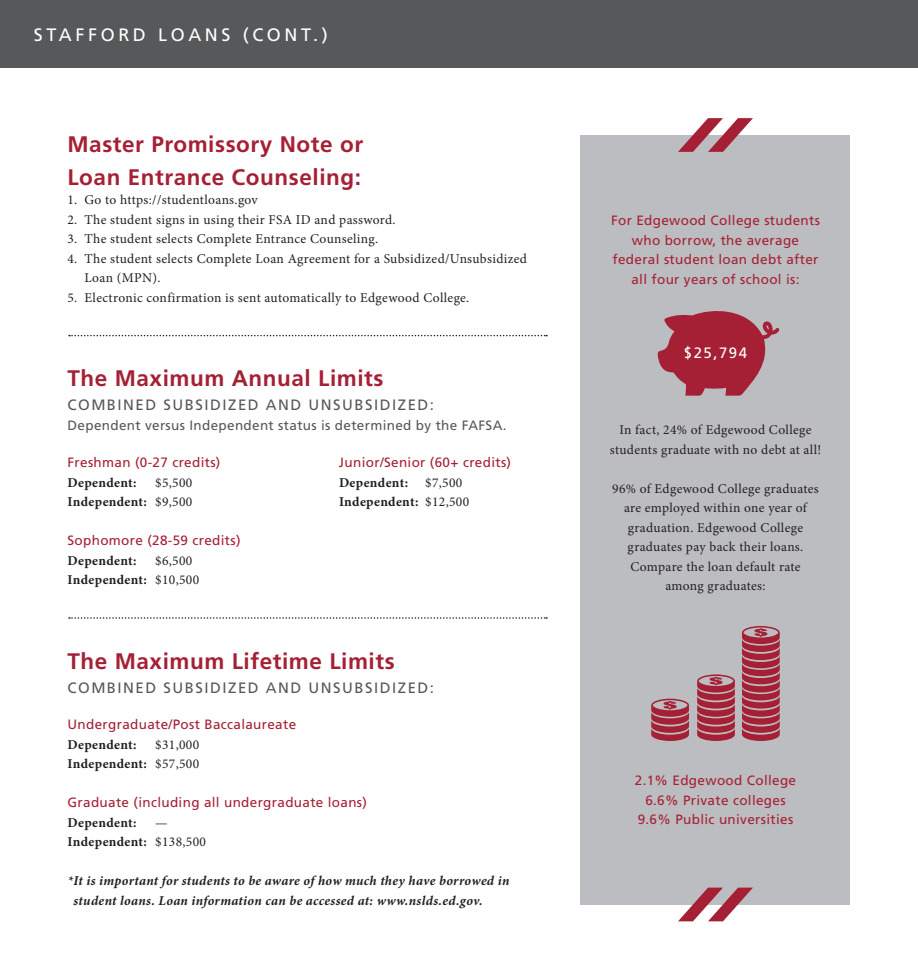
<style>
.page{position:relative;width:918px;height:972px;background:#fff}
.page>*{position:absolute;margin:0;border:0;box-sizing:border-box;transform-origin:0 0}
.t1{font:700 22.5px/33px "Frutiger LT Std";letter-spacing:.025em;color:#a62035}
.t2{font:18px "Frutiger LT Std";letter-spacing:.2em;color:#fff}
.t3{font:15px "Frutiger LT Std";letter-spacing:.1em;color:#57585a}
.t4{font:15px "Frutiger LT Std";color:#fff}
.t5{font:13.5px/19.5px "Minion Pro";letter-spacing:.025em;color:#231f20;text-align:center}
.t6{font:13.5px/19.5px "Frutiger LT Std";letter-spacing:.025em;color:#a62035;text-align:center}
.t7{font:700 13.5px "Minion Pro";letter-spacing:.025em;color:#231f20}
.t8{font:italic 700 13.5px/19.5px "Minion Pro";letter-spacing:.02em;color:#231f20}
.t9{font:13.5px "Frutiger LT Std";letter-spacing:.025em;color:#57585a}
.s1{font-weight:400}
</style>
<div class="page">
<div style="left:580px;top:135px;width:270px;height:769px;background:#bcbdc0"></div>
<div style="left:0;top:0;width:918px;height:68px;background:#57585a"></div>
<svg style="left:678px;top:118px;width:75px;height:34px"></svg>
<svg style="left:678px;top:888px;width:75px;height:33px"></svg>
<svg style="left:69px;top:617px;width:478px;height:2px"></svg>
<svg style="left:69px;top:335px;width:478px;height:1px"></svg>
<svg style="left:658px;top:311px;width:121px;height:85px"></svg>
<svg style="left:651px;top:699px;width:38px;height:42px"></svg>
<svg style="left:697px;top:674px;width:38px;height:67px"></svg>
<svg style="left:742px;top:626px;width:38px;height:115px;background:#ab4758"></svg>
<p class="t2" style="left:34px;top:24px;width:295px">STAFFORD LOANS (CONT.)</p>
<p class="t1" style="left:68px;top:128px;width:297px">Master Promissory Note or<br>Loan Entrance Counseling:</p>
<p class="t5" style="left:68px;top:190px;width:192px">1. Go to https://studentloans.gov</p>
<p class="t5" style="left:68px;top:210px;width:330px">2. The student signs in using their FSA ID and password.</p>
<p class="t5" style="left:68px;top:229px;width:312px">3. The student selects Complete Entrance Counseling.</p>
<p class="t5" style="left:85px;top:249px;width:444px;text-align:left;text-indent:-17px">4. The student selects Complete Loan Agreement for a Subsidized/Unsubsidized<br>Loan (MPN).</p>
<p class="t5" style="left:68px;top:288px;width:403px">5. Electronic confirmation is sent automatically to Edgewood College.</p>
<p class="t1" style="left:68px;top:362px;width:318px">The Maximum Annual Limits</p>
<p class="t3" style="left:68px;top:396px;width:368px">COMBINED SUBSIDIZED AND UNSUBSIDIZED:</p>
<p class="t9" style="left:68px;top:417px;width:441px">Dependent versus Independent status is determined by the FAFSA.</p>
<p class="t6" style="left:68px;top:453px;width:154px">Freshman (0‐27 credits)</p>
<p class="t6" style="left:339px;top:453px;width:174px">Junior/Senior (60+ credits)</p>
<p class="t7" style="left:68px;top:473px;width:71px">Dependent:</p>
<p class="t5" style="left:155px;top:473px;width:39px">$5,500</p>
<p class="t7" style="left:339px;top:473px;width:71px">Dependent:</p>
<p class="t5" style="left:425px;top:473px;width:39px">$7,500</p>
<p class="t7" style="left:68px;top:492px;width:126px">Independent: <span class="s1">$9,500</span></p>
<p class="t7" style="left:339px;top:492px;width:132px">Independent: <span class="s1">$12,500</span></p>
<p class="t6" style="left:68px;top:531px;width:175px">Sophomore (28‐59 credits)</p>
<p class="t7" style="left:68px;top:551px;width:71px">Dependent:</p>
<p class="t5" style="left:155px;top:551px;width:39px">$6,500</p>
<p class="t7" style="left:68px;top:570px;width:133px">Independent: <span class="s1">$10,500</span></p>
<p class="t1" style="left:68px;top:644px;width:329px">The Maximum Lifetime Limits</p>
<p class="t3" style="left:68px;top:679px;width:368px">COMBINED SUBSIDIZED AND UNSUBSIDIZED:</p>
<p class="t6" style="left:68px;top:715px;width:230px">Undergraduate/Post Baccalaureate</p>
<p class="t7" style="left:68px;top:735px;width:71px">Dependent:</p>
<p class="t5" style="left:155px;top:735px;width:45px">$31,000</p>
<p class="t7" style="left:68px;top:755px;width:133px">Independent: <span class="s1">$57,500</span></p>
<p class="t6" style="left:68px;top:793px;width:301px">Graduate (including all undergraduate loans)</p>
<p class="t7" style="left:68px;top:813px;width:71px">Dependent:</p>
<p class="t5" style="left:155px;top:813px;width:14px">—</p>
<p class="t7" style="left:68px;top:833px;width:140px">Independent: <span class="s1">$138,500</span></p>
<p class="t8" style="left:74px;top:871px;width:437px;text-indent:-6px">*It is important for students to be aware of how much they have borrowed in student loans. Loan information can be accessed at: www.nslds.ed.gov.</p>
<p class="t6" style="left:611px;top:211px;width:210px">For Edgewood College students who borrow, the average federal student loan debt after all four years of school is:</p>
<p class="t4" style="left:684px;top:344px;width:65px">$25,794</p>
<p class="t5" style="left:610px;top:420px;width:213px">In fact, 24% of Edgewood College students graduate with no debt at all!</p>
<p class="t5" style="left:612px;top:479px;width:208px">96% of Edgewood College graduates are employed within one year of graduation. Edgewood College graduates pay back their loans.<br>Compare the loan default rate among graduates:</p>
<p class="t6" style="left:635px;top:771px;width:163px">2.1% Edgewood College</p>
<p class="t6" style="left:645px;top:791px;width:142px">6.6% Private colleges</p>
<p class="t6" style="left:638px;top:810px;width:157px">9.6% Public universities</p>
</div>
